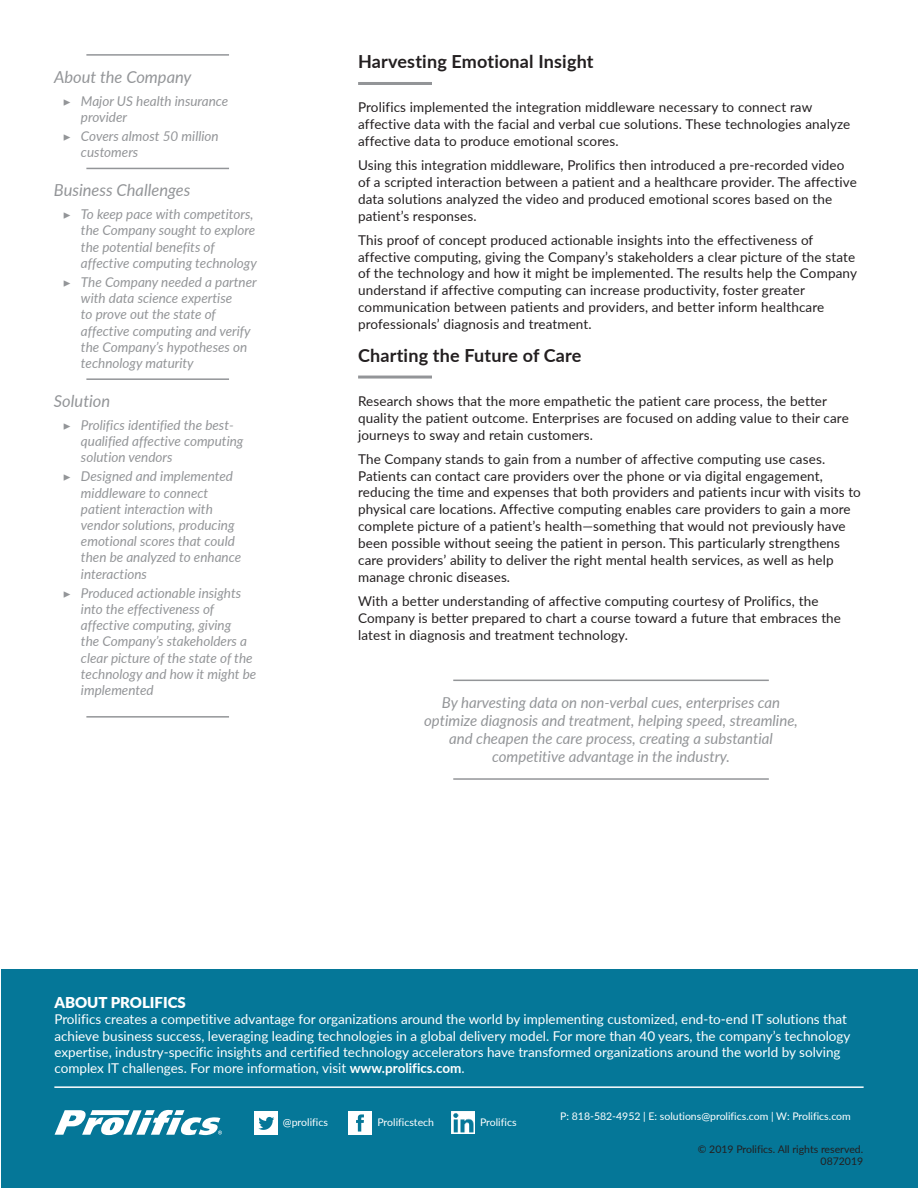
<style>
.page{position:relative;width:918px;height:1188px;background:#fff}
.page>*{position:absolute;margin:0;border:0;box-sizing:border-box;transform-origin:0 0}
.t1{font:700 18px "Lato";letter-spacing:.01em;color:#231f20}
.t2{font:italic 16.5px "Lato";color:#939598}
.t3{font:italic 15px/18px "Lato";color:#939598;text-align:center}
.t4{font:900 15px "Lato";color:#fff}
.t5{font:13.5px/17px "Lato";letter-spacing:.01em;color:#231f20}
.t6{font:italic 13.5px/16.2px "Lato";color:#939598}
.t7{font:13.5px/16.2px "Lato";color:#fff}
.t8{font:10.5px "Lato";color:#fff}
.t9{font:10.5px "Lato";color:#231f20}
.s1{font-family:"Minion Pro";font-style:normal}
.s2{font-weight:700}
</style>
<div class="page">
<div style="left:1px;top:970px;width:916px;height:218px;background:#057798"></div>
<svg style="left:55px;top:1110px;width:167px;height:25px"></svg>
<img style="left:254px;top:1111px;width:23px;height:24px">
<img style="left:349px;top:1111px;width:23px;height:24px">
<img style="left:451px;top:1111px;width:24px;height:22px">
<hr style="left:86px;top:54px;width:143px;height:2px;background:#939598">
<hr style="left:86px;top:168px;width:143px;height:1px;background:#939598">
<hr style="left:86px;top:378px;width:143px;height:2px;background:#939598">
<hr style="left:86px;top:716px;width:143px;height:2px;background:#939598">
<hr style="left:453px;top:680px;width:316px;height:1px;background:#939598">
<hr style="left:453px;top:778px;width:316px;height:2px;background:#939598">
<hr style="left:358px;top:82px;width:74px;height:3px;background:#939598">
<hr style="left:358px;top:376px;width:74px;height:3px;background:#939598">
<hr style="left:54px;top:1086px;width:810px;height:2px;background:#fff">
<p class="t2" style="left:54px;top:70px;width:139px">About the Company</p>
<p class="t6" style="left:81px;top:94px;width:149px;text-indent:-18px"><span class="s1">▶</span> Major US health insurance provider</p>
<p class="t6" style="left:81px;top:129px;width:139px;text-indent:-18px"><span class="s1">▶</span> Covers almost 50 million customers</p>
<p class="t2" style="left:54px;top:184px;width:138px">Business Challenges</p>
<p class="t6" style="left:81px;top:207px;width:177px;text-indent:-18px"><span class="s1">▶</span> To keep pace with competitors, the Company sought to explore the potential benefits of affective computing technology</p>
<p class="t6" style="left:81px;top:275px;width:177px;text-indent:-18px"><span class="s1">▶</span> The Company needed a partner with data science expertise<br>to prove out the state of affective computing and verify the Company’s hypotheses on technology maturity</p>
<p class="t2" style="left:54px;top:395px;width:58px">Solution</p>
<p class="t6" style="left:81px;top:418px;width:164px;text-indent:-18px"><span class="s1">▶</span> Prolifics identified the best&shy;qualified affective computing solution vendors</p>
<p class="t6" style="left:81px;top:470px;width:162px;text-indent:-18px"><span class="s1">▶</span> Designed and implemented middleware to connect patient interaction with vendor solutions, producing emotional scores that could then be analyzed to enhance interactions</p>
<p class="t6" style="left:81px;top:586px;width:177px;text-indent:-18px"><span class="s1">▶</span> Produced actionable insights into the effectiveness of affective computing, giving<br>the Company’s stakeholders a clear picture of the state of the technology and how it might be implemented</p>
<h1 class="t1" style="left:358px;top:55px;width:237px">Harvesting Emotional Insight</h1>
<p class="t5" style="left:358px;top:100px;width:494px">Prolifics implemented the integration middleware necessary to connect raw affective data with the facial and verbal cue solutions. These technologies analyze affective data to produce emotional scores.</p>
<p class="t5" style="left:358px;top:158px;width:500px">Using this integration middleware, Prolifics then introduced a pre-recorded video of a scripted interaction between a patient and a healthcare provider. The affective data solutions analyzed the video and produced emotional scores based on the patient’s responses.</p>
<p class="t5" style="left:358px;top:232px;width:500px">This proof of concept produced actionable insights into the effectiveness of affective computing, giving the Company’s stakeholders a clear picture of the state of the technology and how it might be implemented. The results help the Company understand if affective computing can increase productivity, foster greater communication between patients and providers, and better inform healthcare professionals’ diagnosis and treatment.</p>
<h1 class="t1" style="left:358px;top:349px;width:225px">Charting the Future of Care</h1>
<p class="t5" style="left:358px;top:394px;width:492px">Research shows that the more empathetic the patient care process, the better quality the patient outcome. Enterprises are focused on adding value to their care journeys to sway and retain customers.</p>
<p class="t5" style="left:358px;top:451px;width:504px">The Company stands to gain from a number of affective computing use cases.<br>Patients can contact care providers over the phone or via digital engagement, reducing the time and expenses that both providers and patients incur with visits to physical care locations. Affective computing enables care providers to gain a more complete picture of a patient’s health—something that would not previously have been possible without seeing the patient in person. This particularly strengthens care providers’ ability to deliver the right mental health services, as well as help manage chronic diseases.</p>
<p class="t5" style="left:358px;top:594px;width:484px">With a better understanding of affective computing courtesy of Prolifics, the<br>Company is better prepared to chart a course toward a future that embraces the latest in diagnosis and treatment technology.</p>
<p class="t3" style="left:424px;top:695px;width:375px">By harvesting data on non-verbal cues, enterprises can optimize diagnosis and treatment, helping speed, streamline, and cheapen the care process, creating a substantial competitive advantage in the industry.</p>
<p class="t4" style="left:54px;top:994px;width:133px">ABOUT PROLIFICS</p>
<p class="t7" style="left:54px;top:1012px;width:798px">Prolifics creates a competitive advantage for organizations around the world by implementing customized, end-to-end IT solutions that achieve business success, leveraging leading technologies in a global delivery model. For more than 40 years, the company’s technology expertise, industry-specific insights and certified technology accelerators have transformed organizations around the world by solving complex IT challenges. For more information, visit <span class="s2">www.prolifics.com</span>.</p>
<p class="t8" style="left:283px;top:1118px;width:46px">@prolifics</p>
<p class="t8" style="left:377px;top:1118px;width:58px">Prolificstech</p>
<p class="t8" style="left:480px;top:1118px;width:38px">Prolifics</p>
<p class="t8" style="left:560px;top:1112px;width:292px">P: 818-582-4952 | E: solutions@prolifics.com | W: Prolifics.com</p>
<p class="t9" style="left:821px;top:1157px;width:44px">0872019</p>
<p class="t9" style="left:698px;top:1145px;width:167px">© 2019 Prolifics. All rights reserved.</p>
</div>
